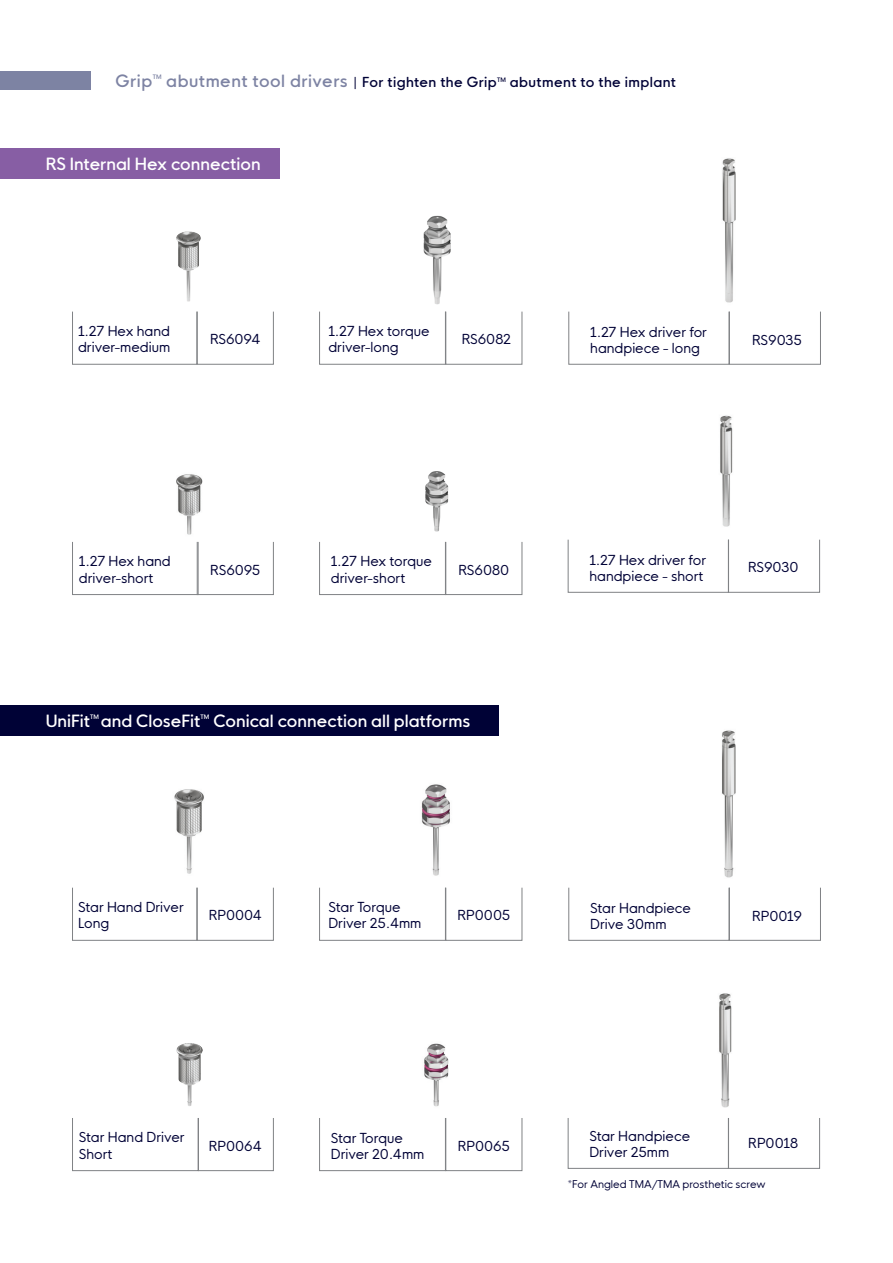
<style>
.page{position:relative;width:893px;height:1263px;background:#fff}
.page>*{position:absolute;margin:0;border:0;box-sizing:border-box;transform-origin:0 0}
.t1{font:16.5px "HK Nova Medium R";color:#fff}
.t2{font:16.5px "HK Nova Medium R";letter-spacing:.03em;color:#7d83a3}
.t3{font:13.5px/16.2px "HK Nova Regular R";color:#000236}
.t4{font:13.5px "HK Nova Medium R";letter-spacing:.03em;color:#000236}
.t5{font:10.5px "HK Nova Regular R";color:#000236}
.t6{font:6px "HK Nova Medium R";color:#fff}
.t7{font:6px "HK Nova Medium R";color:#7d83a3}
.t8{font:6px "HK Nova Medium R";color:#000236}
.s1{font-size:13.5px;color:#000236}
</style>
<div class="page">
<div style="left:729px;top:887px;width:92px;height:53px;border:1px solid #808285"></div>
<div style="left:0;top:71px;width:90px;height:19px;background:#7d83a3"></div>
<div style="left:197px;top:887px;width:77px;height:53px;border:1px solid #808285"></div>
<div style="left:197px;top:311px;width:77px;height:53px;border:1px solid #808285"></div>
<img style="left:176px;top:474px;width:27px;height:68px">
<div style="left:72px;top:1118px;width:126px;height:53px;border:1px solid #808285"></div>
<div style="left:72px;top:542px;width:126px;height:53px;border:1px solid #808285"></div>
<div style="left:198px;top:1118px;width:76px;height:53px;border:1px solid #808285"></div>
<div style="left:197px;top:542px;width:77px;height:53px;border:1px solid #808285"></div>
<img style="left:425px;top:471px;width:24px;height:61px">
<img style="left:423px;top:215px;width:28px;height:90px">
<div style="left:319px;top:1118px;width:127px;height:53px;border:1px solid #808285"></div>
<div style="left:319px;top:542px;width:127px;height:53px;border:1px solid #808285"></div>
<div style="left:446px;top:1118px;width:76px;height:53px;border:1px solid #808285"></div>
<div style="left:446px;top:542px;width:76px;height:53px;border:1px solid #808285"></div>
<img style="left:720px;top:415px;width:13px;height:112px">
<div style="left:728px;top:1118px;width:92px;height:50px;border:1px solid #808285"></div>
<div style="left:728px;top:539px;width:92px;height:53px;border:1px solid #808285"></div>
<img style="left:722px;top:158px;width:14px;height:145px">
<div style="left:729px;top:311px;width:92px;height:53px;border:1px solid #808285"></div>
<div style="left:0;top:149px;width:280px;height:30px;background:#875ea4"></div>
<div style="left:0;top:706px;width:498px;height:30px;background:#000236"></div>
<img style="left:176px;top:231px;width:25px;height:71px">
<img style="left:722px;top:730px;width:14px;height:148px">
<img style="left:421px;top:784px;width:29px;height:92px">
<img style="left:174px;top:789px;width:30px;height:85px">
<img style="left:176px;top:1043px;width:27px;height:63px">
<img style="left:413px;top:1043px;width:45px;height:81px">
<img style="left:719px;top:993px;width:13px;height:115px">
<p class="t2" style="left:116px;top:67px;width:38px">Grip</p>
<p class="t7" style="left:153px;top:72px;width:10px">TM</p>
<p class="t2" style="left:166px;top:67px;width:332px">abutment tool drivers <span class="s1">| For tighten the Grip</span></p>
<p class="t8" style="left:497px;top:75px;width:10px">TM</p>
<p class="t4" style="left:510px;top:70px;width:168px">abutment to the implant</p>
<p class="t1" style="left:46px;top:150px;width:216px">RS Internal Hex connection</p>
<p class="t3" style="left:78px;top:321px;width:94px">1.27 Hex hand driver-medium</p>
<p class="t3" style="left:210px;top:330px;width:52px">RS6094</p>
<p class="t3" style="left:328px;top:321px;width:103px">1.27 Hex torque driver-long</p>
<p class="t3" style="left:462px;top:330px;width:51px">RS6082</p>
<p class="t3" style="left:590px;top:322px;width:118px">1.27 Hex driver for handpiece - long</p>
<p class="t3" style="left:752px;top:330px;width:51px">RS9035</p>
<p class="t3" style="left:79px;top:552px;width:93px">1.27 Hex hand driver-short</p>
<p class="t3" style="left:210px;top:560px;width:52px">RS6095</p>
<p class="t3" style="left:331px;top:552px;width:103px">1.27 Hex torque driver-short</p>
<p class="t3" style="left:458px;top:560px;width:52px">RS6080</p>
<p class="t3" style="left:589px;top:550px;width:118px">1.27 Hex driver for handpiece - short</p>
<p class="t3" style="left:748px;top:558px;width:52px">RS9030</p>
<p class="t1" style="left:46px;top:707px;width:46px">UniFit</p>
<p class="t6" style="left:90px;top:712px;width:10px">TM</p>
<p class="t1" style="left:101px;top:707px;width:101px">and CloseFit</p>
<p class="t6" style="left:201px;top:712px;width:10px">TM</p>
<p class="t1" style="left:214px;top:707px;width:258px">Conical connection all platforms</p>
<p class="t3" style="left:78px;top:897px;width:107px">Star Hand Driver<br>Long</p>
<p class="t3" style="left:209px;top:906px;width:55px">RP0004</p>
<p class="t3" style="left:328px;top:897px;width:94px">Star Torque<br>Driver 25.4mm</p>
<p class="t3" style="left:457px;top:906px;width:54px">RP0005</p>
<p class="t3" style="left:590px;top:898px;width:102px">Star Handpiece<br>Drive 30mm</p>
<p class="t3" style="left:752px;top:906px;width:51px">RP0019</p>
<p class="t3" style="left:79px;top:1128px;width:107px">Star Hand Driver<br>Short</p>
<p class="t3" style="left:209px;top:1136px;width:54px">RP0064</p>
<p class="t3" style="left:331px;top:1128px;width:95px">Star Torque<br>Driver 20.4mm</p>
<p class="t3" style="left:458px;top:1136px;width:54px">RP0065</p>
<p class="t3" style="left:589px;top:1126px;width:102px">Star Handpiece<br>Driver 25mm</p>
<p class="t3" style="left:748px;top:1134px;width:52px">RP0018</p>
<p class="t5" style="left:568px;top:1175px;width:199px">*For Angled TMA/TMA prosthetic screw</p>
</div>
